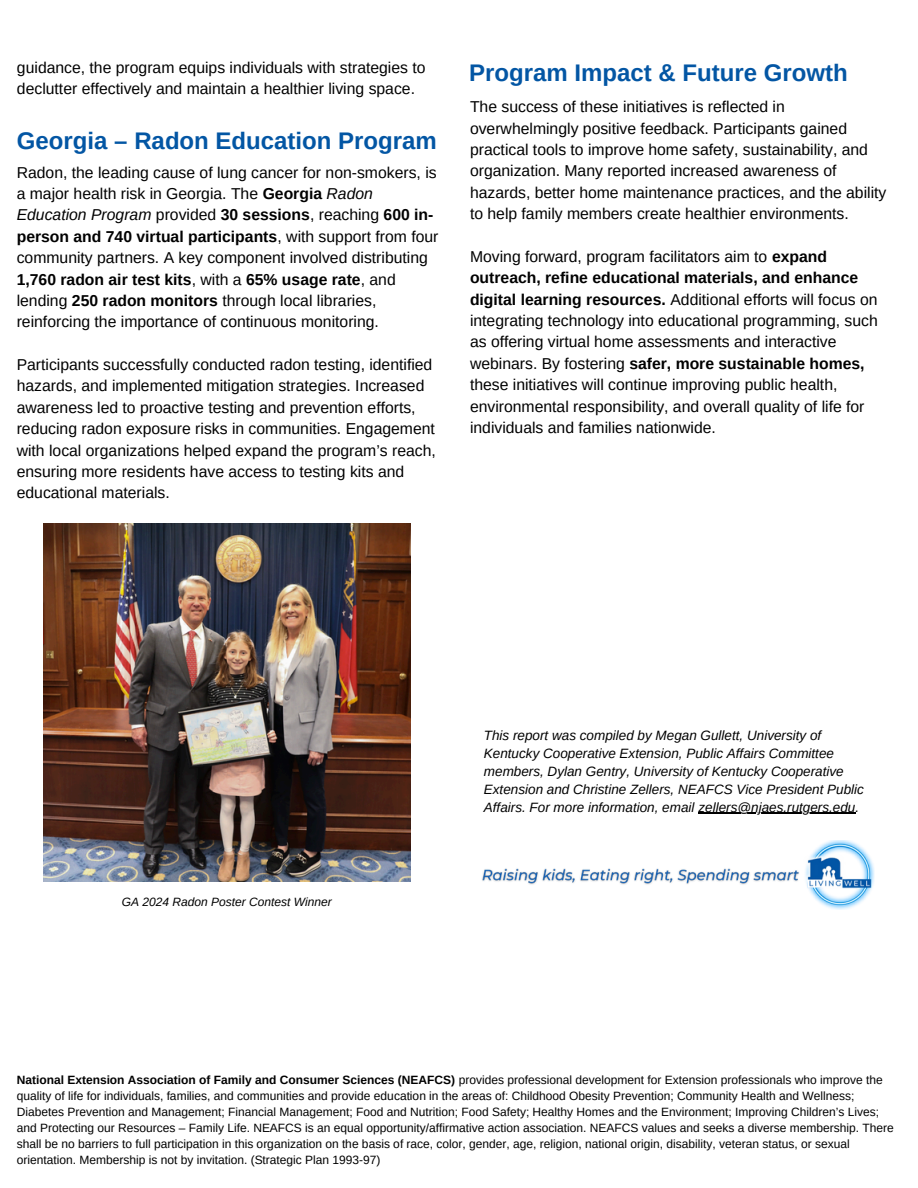
<style>
.page{position:relative;width:918px;height:1188px;background:#fff}
.page>*{position:absolute;margin:0;border:0;box-sizing:border-box;transform-origin:0 0}
.t1{font:700 24px "Arimo";color:#0356a4}
.t2{font:15.75px/21.3px "Arimo";color:#000}
.t3{font:italic 13.5px/18px "Arimo";color:#000}
.t4{font:12px/16px "Arimo";color:#000}
.t5{font:italic 12px "Arimo";color:#000}
.s1{font-weight:700}
.s2{font-style:italic}
</style>
<div class="page">
<img style="left:482px;top:841px;width:393px;height:68px">
<img style="left:43px;top:524px;width:368px;height:358px">
<hr style="left:698px;top:813px;width:158px;height:1px;background:#000">
<p class="t2" style="left:17px;top:57px;width:410px">guidance, the program equips individuals with strategies to declutter effectively and maintain a healthier living space.</p>
<p class="t1" style="left:17px;top:128px;width:421px">Georgia – Radon Education Program</p>
<h2 class="t2" style="left:17px;top:162px;width:423px">Radon, the leading cause of lung cancer for non-smokers, is a major health risk in Georgia. The <span class="s1">Georgia</span> <span class="s2">Radon Education Program</span> provided <span class="s1">30 sessions</span>, reaching <span class="s1">600 in&shy;person and 740 virtual participants</span>, with support from four community partners. A key component involved distributing <span class="s1">1,760 radon air test kits</span>, with a <span class="s1">65% usage rate</span>, and lending <span class="s1">250 radon monitors</span> through local libraries, reinforcing the importance of continuous monitoring.</h2>
<h1 class="t2" style="left:17px;top:354px;width:421px">Participants successfully conducted radon testing, identified hazards, and implemented mitigation strategies. Increased awareness led to proactive testing and prevention efforts, reducing radon exposure risks in communities. Engagement with local organizations helped expand the program’s reach, ensuring more residents have access to testing kits and educational materials.</h1>
<h1 class="t1" style="left:469px;top:59px;width:380px">Program Impact &amp; Future Growth</h1>
<h2 class="t2" style="left:470px;top:96px;width:418px">The success of these initiatives is reflected in overwhelmingly positive feedback. Participants gained practical tools to improve home safety, sustainability, and organization. Many reported increased awareness of hazards, better home maintenance practices, and the ability to help family members create healthier environments.</h2>
<h2 class="t2" style="left:470px;top:246px;width:409px">Moving forward, program facilitators aim to <span class="s1">expand outreach, refine educational materials, and enhance digital learning resources.</span> Additional efforts will focus on integrating technology into educational programming, such as offering virtual home assessments and interactive webinars. By fostering <span class="s1">safer, more sustainable homes, </span>these initiatives will continue improving public health, environmental responsibility, and overall quality of life for individuals and families nationwide.</h2>
<h3 class="t5" style="left:122px;top:896px;width:211px">GA 2024 Radon Poster Contest Winner</h3>
<h2 class="t3" style="left:484px;top:726px;width:382px">This report was compiled by Megan Gullett, University of Kentucky Cooperative Extension, Public Affairs Committee members, Dylan Gentry, University of Kentucky Cooperative Extension and Christine Zellers, NEAFCS Vice President Public Affairs. For more information, email zellers@njaes.rutgers.edu.</h2>
<h2 class="t4" style="left:17px;top:1072px;width:879px"><span class="s1">National Extension Association of Family and Consumer Sciences (NEAFCS)</span> provides professional development for Extension professionals who improve the quality of life for individuals, families, and communities and provide education in the areas of: Childhood Obesity Prevention; Community Health and Wellness; Diabetes Prevention and Management; Financial Management; Food and Nutrition; Food Safety; Healthy Homes and the Environment; Improving Children’s Lives; and Protecting our Resources – Family Life. NEAFCS is an equal opportunity/affirmative action association. NEAFCS values and seeks a diverse membership. There shall be no barriers to full participation in this organization on the basis of race, color, gender, age, religion, national origin, disability, veteran status, or sexual orientation. Membership is not by invitation. (Strategic Plan 1993-97)</h2>
</div>
